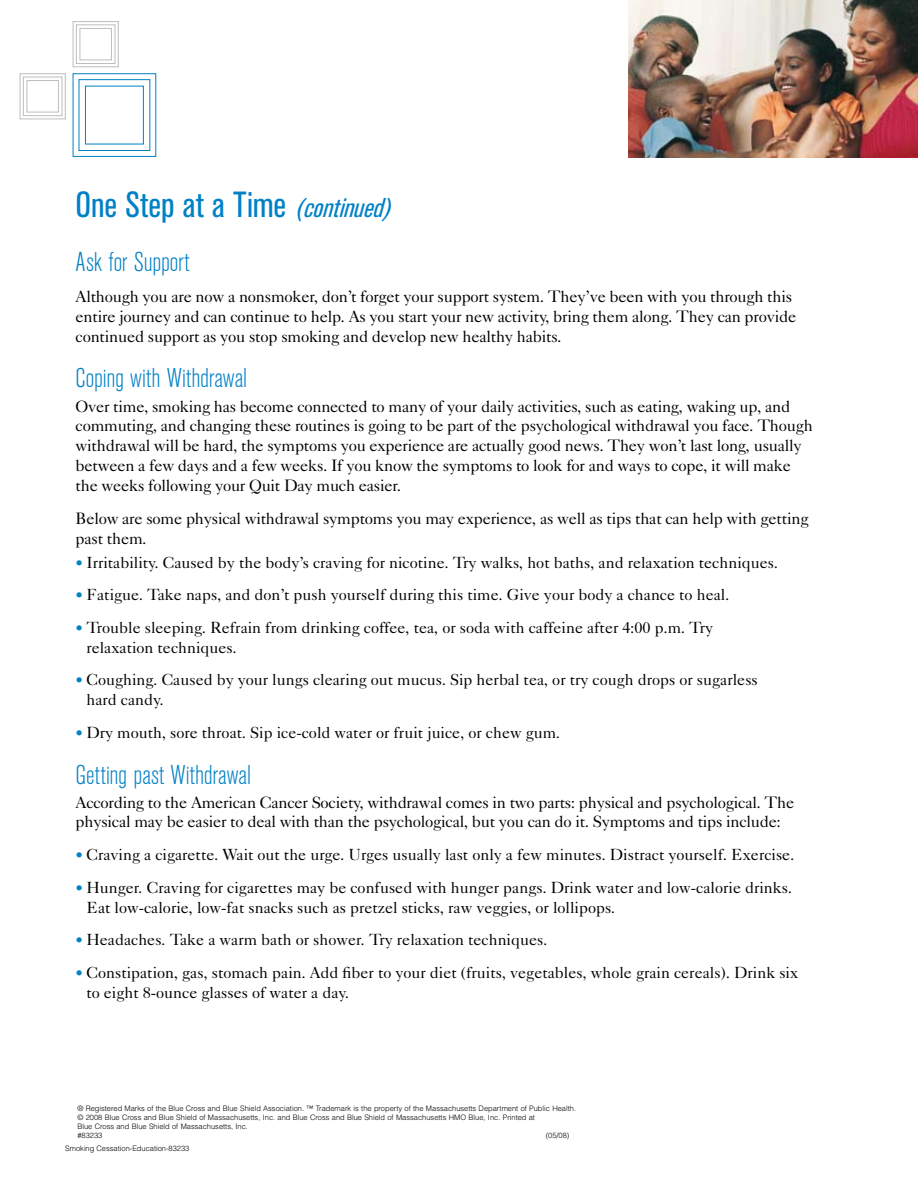
<style>
.page{position:relative;width:918px;height:1188px;background:#fff}
.page>*{position:absolute;margin:0;border:0;box-sizing:border-box;transform-origin:0 0}
.t1{font:condensed 36px "Akzidenz Grotesk BE";color:#0081c6}
.t2{font:300 condensed 27px "Akzidenz Grotesk BE";color:#0081c6}
.t3{font:16.5px/19.8px "Caslon Five Forty";letter-spacing:-.015em;color:#000}
.t4{font:16.2px/19.4px "Caslon Five Forty";color:#000}
.t5{font:300 7.5px/9px "Helvetica";color:#000}
.s1{font-style:italic;font-size:27px}
.s2{font-size:15px;color:#0081c6}
</style>
<div class="page">
<img style="left:628px;top:0;width:290px;height:158px">
<svg style="left:20px;top:73px;width:46px;height:46px"></svg>
<div style="left:23px;top:77px;width:39px;height:39px;background:linear-gradient(to right,#fff,#fff);border:1px solid #bcbdc0"></div>
<div style="left:27px;top:80px;width:32px;height:32px;background:#fff;border:1px solid #bcbdc0"></div>
<div style="left:73px;top:73px;width:83px;height:84px;background:#fff;border:1px solid #0081c6"></div>
<div style="left:79px;top:79px;width:71px;height:72px;background:#fff;border:1px solid #0081c6"></div>
<div style="left:85px;top:86px;width:59px;height:58px;background:#fff;border:1px solid #0081c6"></div>
<svg style="left:73px;top:21px;width:46px;height:46px"></svg>
<svg style="left:76px;top:24px;width:39px;height:40px"></svg>
<div style="left:80px;top:28px;width:32px;height:32px;background:#fff;border:1px solid #bcbdc0"></div>
<h1 class="t1" style="left:76px;top:185px;width:325px">O n e S t e p a t a T i m e <span class="s1">(continued)</span></h1>
<h2 class="t2" style="left:76px;top:248px;width:116px">Ask for Support</h2>
<p class="t3" style="left:76px;top:286px;width:722px">Although you are now a nonsmoker, don’t forget your support system. They’ve been with you through this entire journey and can continue to help. As you start your new activity, bring them along. They can provide continued support as you stop smoking and develop new healthy habits.</p>
<h2 class="t2" style="left:76px;top:364px;width:173px">Coping with Withdrawal</h2>
<p class="t3" style="left:76px;top:396px;width:739px">Over time, smoking has become connected to many of your daily activities, such as eating, waking up, and commuting, and changing these routines is going to be part of the psychological withdrawal you face. Though withdrawal will be hard, the symptoms you experience are actually good news. They won’t last long, usually between a few days and a few weeks. If you know the symptoms to look for and ways to cope, it will make the weeks following your Quit Day much easier.</p>
<p class="t3" style="left:76px;top:508px;width:734px">Below are some physical withdrawal symptoms you may experience, as well as tips that can help with getting past them.</p>
<p class="t4" style="left:76px;top:552px;width:704px"><span class="s2">•</span> Irritability. Caused by the body’s craving for nicotine. Try walks, hot baths, and relaxation techniques.</p>
<p class="t4" style="left:76px;top:585px;width:655px"><span class="s2">•</span> Fatigue. Take naps, and don’t push yourself during this time. Give your body a chance to heal.</p>
<p class="t4" style="left:86px;top:618px;width:628px;text-indent:-11px"><span class="s2">•</span> Trouble sleeping. Refrain from drinking coffee, tea, or soda with caffeine after 4:00 p.m. Try relaxation techniques.</p>
<p class="t4" style="left:86px;top:670px;width:673px;text-indent:-11px"><span class="s2">•</span> Coughing. Caused by your lungs clearing out mucus. Sip herbal tea, or try cough drops or sugarless hard candy.</p>
<p class="t4" style="left:76px;top:722px;width:486px"><span class="s2">•</span> Dry mouth, sore throat. Sip ice-cold water or fruit juice, or chew gum.</p>
<h2 class="t2" style="left:76px;top:760px;width:177px">Getting past Withdrawal</h2>
<p class="t3" style="left:76px;top:792px;width:720px">According to the American Cancer Society, withdrawal comes in two parts: physical and psychological. The physical may be easier to deal with than the psychological, but you can do it. Symptoms and tips include:</p>
<p class="t4" style="left:76px;top:845px;width:720px"><span class="s2">•</span> Craving a cigarette. Wait out the urge. Urges usually last only a few minutes. Distract yourself. Exercise.</p>
<p class="t4" style="left:86px;top:878px;width:707px;text-indent:-11px"><span class="s2">•</span> Hunger. Craving for cigarettes may be confused with hunger pangs. Drink water and low-calorie drinks.<br>Eat low-calorie, low-fat snacks such as pretzel sticks, raw veggies, or lollipops.</p>
<p class="t4" style="left:76px;top:930px;width:473px"><span class="s2">•</span> Headaches. Take a warm bath or shower. Try relaxation techniques.</p>
<p class="t4" style="left:86px;top:963px;width:713px;text-indent:-11px"><span class="s2">•</span> Constipation, gas, stomach pain. Add fiber to your diet (fruits, vegetables, whole grain cereals). Drink six to eight 8-ounce glasses of water a day.</p>
<p class="t5" style="left:77px;top:1103px;width:500px">® Registered Marks of the Blue Cross and Blue Shield Association. ™ Trademark is the property of the Massachusetts Department of Public Health. © 2008 Blue Cross and Blue Shield of Massachusetts, Inc. and Blue Cross and Blue Shield of Massachusetts HMO Blue, Inc. Printed at<br>Blue Cross and Blue Shield of Massachusetts, Inc.<br>#83233</p>
<p class="t5" style="left:546px;top:1130px;width:25px">(05/08)</p>
<p class="t5" style="left:65px;top:1143px;width:126px">Smoking Cessation-Education-83233</p>
</div>
